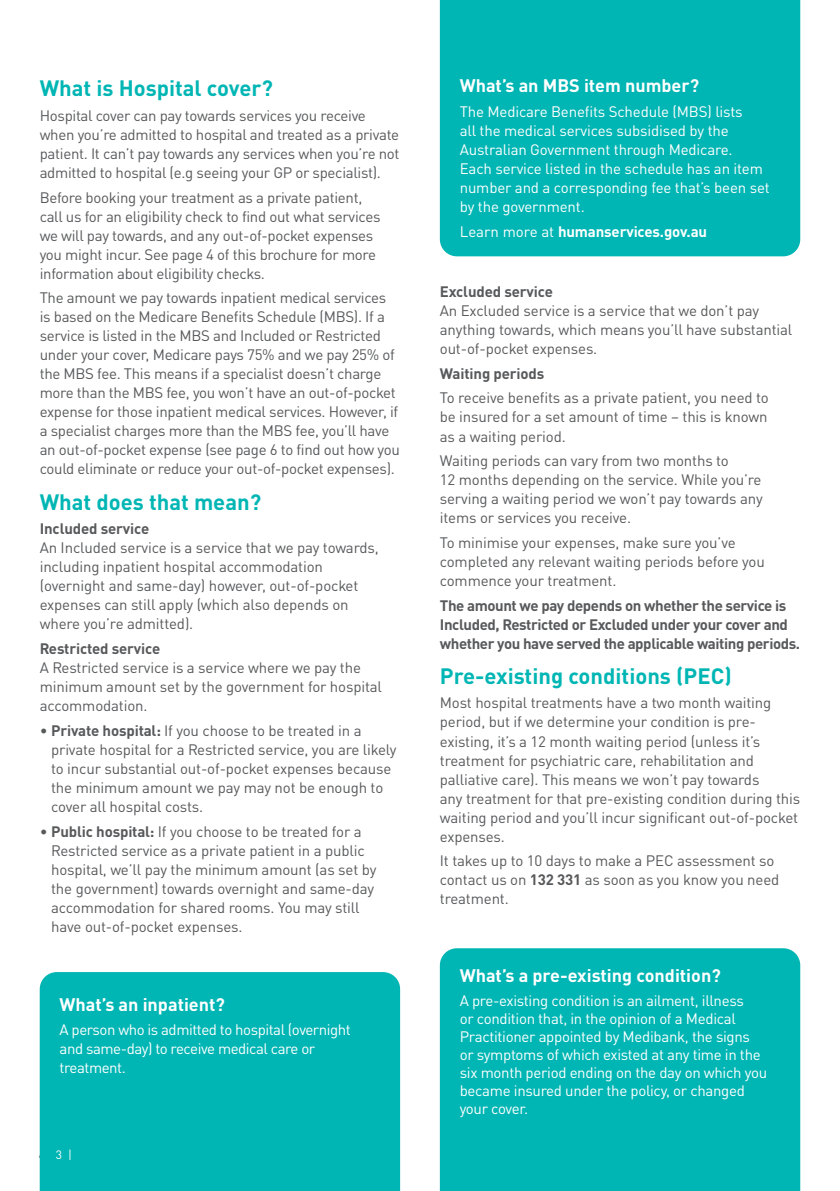
<style>
.page{position:relative;width:840px;height:1191px;background:#fff}
.page>*{position:absolute;margin:0;border:0;box-sizing:border-box;transform-origin:0 0}
.t1{font:700 22px "DINOT";color:#00b6b4}
.t2{font:700 18px "DINOT";color:#fff}
.t3{font:15px/19px "DINOT";letter-spacing:-.01em;color:#58595b}
.t4{font:15px/19px "DINOT";letter-spacing:-.02em;color:#fff}
.t5{font:700 15px/19px "DINOT";letter-spacing:-.025em;color:#58595b}
.t6{font:700 15px "DINOT";letter-spacing:-.01em;color:#fff}
.t7{font:12px "DINOT";color:#58595b}
.s1{font-weight:700}
.s2{color:#fff}
.s3{font-weight:400}
</style>
<div class="page">
<div style="left:40px;top:972px;width:360px;height:219px;background:#00b6b4"></div>
<div style="left:439px;top:948px;width:360px;height:243px;background:#00b6b4"></div>
<div style="left:439px;top:0;width:360px;height:256px;background:#00b6b4"></div>
<h1 class="t1" style="left:40px;top:74px;width:235px">What is Hospital cover?</h1>
<p class="t3" style="left:40px;top:106px;width:361px">Hospital cover can pay towards services you receive when you’re admitted to hospital and treated as a private patient. It can’t pay towards any services when you’re not admitted to hospital (e.g seeing your GP or specialist).</p>
<p class="t3" style="left:40px;top:187px;width:342px">Before booking your treatment as a private patient, call us for an eligibility check to find out what services we will pay towards, and any out-of-pocket expenses you might incur. See page 4 of this brochure for more information about eligibility checks.</p>
<p class="t3" style="left:40px;top:288px;width:361px">The amount we pay towards inpatient medical services is based on the Medicare Benefits Schedule (MBS). If a service is listed in the MBS and Included or Restricted under your cover, Medicare pays 75% and we pay 25% of the MBS fee. This means if a specialist doesn’t charge more than the MBS fee, you won’t have an out-of-pocket expense for those inpatient medical services. However, if a specialist charges more than the MBS fee, you’ll have an out-of-pocket expense (see page 6 to find out how you could eliminate or reduce your out-of-pocket expenses).</p>
<h1 class="t1" style="left:40px;top:487px;width:223px">What does that mean?</h1>
<p class="t5" style="left:40px;top:519px;width:111px">Included service</p>
<p class="t3" style="left:40px;top:538px;width:340px">An Included service is a service that we pay towards, including inpatient hospital accommodation (overnight and same-day) however, out-of-pocket expenses can still apply (which also depends on where you’re admitted).</p>
<p class="t5" style="left:40px;top:639px;width:122px">Restricted service</p>
<p class="t3" style="left:40px;top:658px;width:343px">A Restricted service is a service where we pay the minimum amount set by the government for hospital accommodation.</p>
<p class="t3" style="left:51px;top:720px;width:346px;text-indent:-11px">• <span class="s1">Private hospital:</span> If you choose to be treated in a private hospital for a Restricted service, you are likely to incur substantial out-of-pocket expenses because the minimum amount we pay may not be enough to cover all hospital costs.</p>
<p class="t3" style="left:51px;top:821px;width:326px;text-indent:-11px">• <span class="s1">Public hospital:</span> If you choose to be treated for a Restricted service as a private patient in a public hospital, we’ll pay the minimum amount (as set by the government) towards overnight and same-day accommodation for shared rooms. You may still have out-of-pocket expenses.</p>
<p class="t2" style="left:60px;top:992px;width:167px">What’s an inpatient?</p>
<p class="t4" style="left:60px;top:1020px;width:292px">A person who is admitted to hospital (overnight and same-day) to receive medical care or treatment.</p>
<p class="t7" style="left:39px;top:1147px;width:35px">4 |<span class="s2">3 |</span></p>
<p class="t2" style="left:459px;top:74px;width:241px">What’s an MBS item number?</p>
<p class="t4" style="left:459px;top:102px;width:311px">The Medicare Benefits Schedule (MBS) lists<br>all the medical services subsidised by the Australian Government through Medicare.<br>Each service listed in the schedule has an item number and a corresponding fee that’s been set by the government.</p>
<p class="t6" style="left:459px;top:221px;width:249px"><span class="s3">Learn more at</span> humanservices.gov.au</p>
<p class="t5" style="left:439px;top:282px;width:114px">Excluded service</p>
<p class="t3" style="left:439px;top:301px;width:354px">An Excluded service is a service that we don’t pay anything towards, which means you’ll have substantial out-of-pocket expenses.</p>
<p class="t5" style="left:439px;top:363px;width:106px">Waiting periods</p>
<p class="t3" style="left:439px;top:388px;width:330px;text-align:justify">To receive benefits as a private patient, you need to be insured for a set amount of time – this is known as a waiting period.</p>
<p class="t3" style="left:439px;top:451px;width:324px">Waiting periods can vary from two months to<br>12 months depending on the service. While you’re serving a waiting period we won’t pay towards any items or services you receive.</p>
<p class="t3" style="left:439px;top:533px;width:326px">To minimise your expenses, make sure you’ve completed any relevant waiting periods before you commence your treatment.</p>
<p class="t5" style="left:439px;top:595px;width:361px">The amount we pay depends on whether the service is<br>Included, Restricted or Excluded under your cover and whether you have served the applicable waiting periods.</p>
<h1 class="t1" style="left:439px;top:661px;width:293px">Pre-existing conditions (PEC)</h1>
<p class="t3" style="left:439px;top:693px;width:362px">Most hospital treatments have a two month waiting period, but if we determine your condition is pre&shy;existing, it’s a 12 month waiting period (unless it’s treatment for psychiatric care, rehabilitation and palliative care). This means we won’t pay towards<br>any treatment for that pre-existing condition during this waiting period and you’ll incur significant out-of-pocket expenses.</p>
<p class="t3" style="left:439px;top:851px;width:341px">It takes up to 10 days to make a PEC assessment so contact us on <span class="s1">132 331</span> as soon as you know you need treatment.</p>
<p class="t2" style="left:459px;top:963px;width:262px">What’s a pre-existing condition?</p>
<p class="t4" style="left:459px;top:990px;width:309px;line-height:18px">A pre-existing condition is an ailment, illness<br>or condition that, in the opinion of a Medical Practitioner appointed by Medibank, the signs or symptoms of which existed at any time in the six month period ending on the day on which you became insured under the policy, or changed your cover.</p>
</div>
